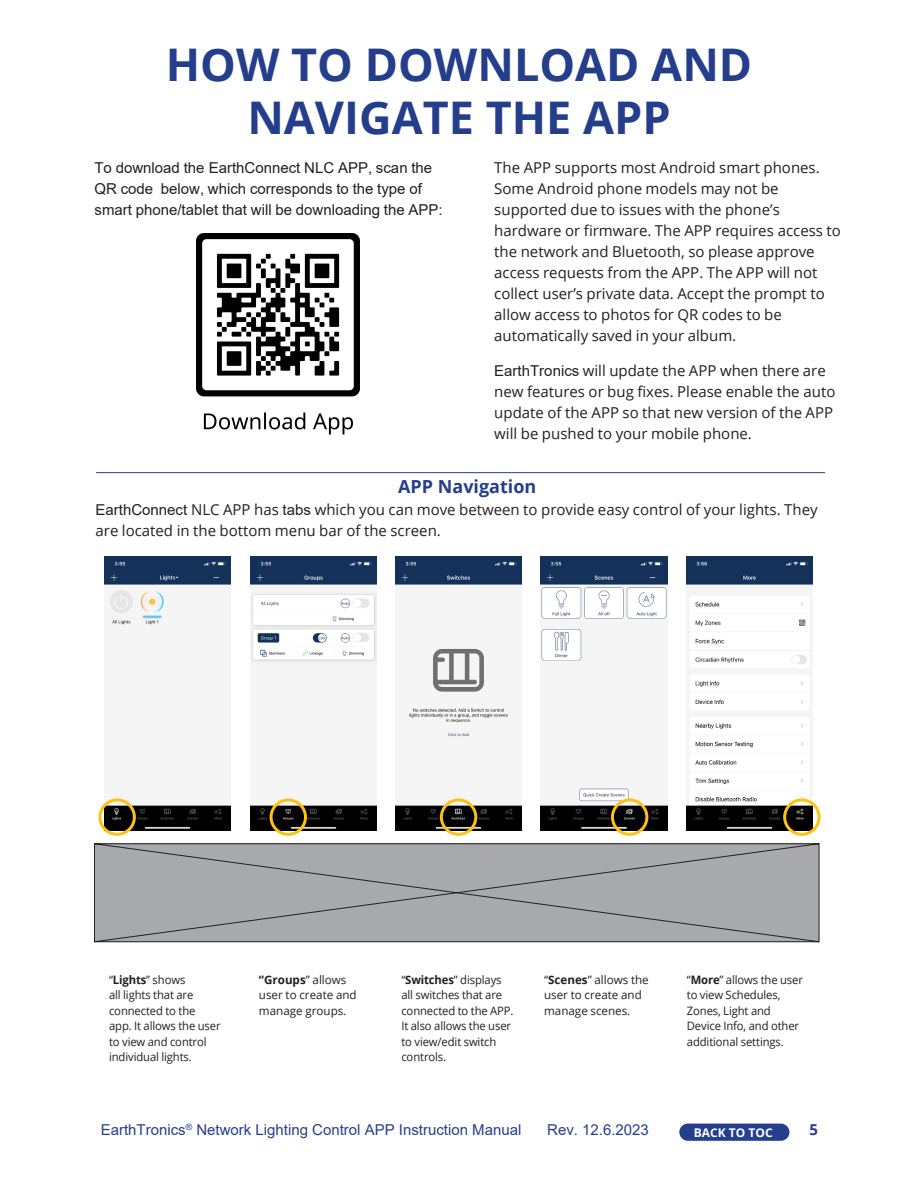
<style>
.page{position:relative;width:918px;height:1188px;background:#fff}
.page>*{position:absolute;margin:0;border:0;box-sizing:border-box;transform-origin:0 0}
.Heading_H1{font:700 45px/52.5px "Open Sans";color:#243e8c;text-align:center}
.Body_11_16{font:700 18px "Open Sans";color:#243e8c}
.Body_11_16-2{font:15px/21px "Open Sans";color:#231f20}
.Body_11_16-3{font:15px/21px "Arial";color:#231f20}
.t1{font:15px "Arial";color:#253f8e}
.t2{font:700 15px "Open Sans";color:#253f8e}
.t3{font:700 12px "Open Sans";color:#fff}
.Body_11_16-4{font:11.55px/15.5px "Open Sans";letter-spacing:-.01em;color:#231f20}
.s1{font-family:"Arial"}
.s2{font-weight:700}
</style>
<div class="page">
<div style="left:679px;top:1124px;width:110px;height:17px;background:#253f8e;border-radius:9px"></div>
<hr style="left:96px;top:472px;width:729px;height:1px;background:#243e8c">
<img style="left:105px;top:557px;width:126px;height:273px">
<img style="left:250px;top:557px;width:126px;height:273px">
<img style="left:396px;top:557px;width:126px;height:273px">
<img style="left:541px;top:557px;width:126px;height:273px">
<img style="left:686px;top:557px;width:127px;height:273px">
<div style="left:98px;top:798px;width:38px;height:38px;border:3px solid #fec210;border-radius:50%"></div>
<div style="left:270px;top:798px;width:37px;height:38px;border:3px solid #fec210;border-radius:50%"></div>
<div style="left:440px;top:798px;width:37px;height:38px;border:3px solid #fec210;border-radius:50%"></div>
<div style="left:611px;top:798px;width:37px;height:38px;border:3px solid #fec210;border-radius:50%"></div>
<div style="left:783px;top:798px;width:38px;height:38px;border:3px solid #fec210;border-radius:50%"></div>
<svg style="left:94px;top:843px;width:726px;height:100px;background:#a2a2a6"></svg>
<img style="left:197px;top:233px;width:162px;height:202px">
<p class="Heading_H1" style="left:166px;top:38px;width:588px">HOW TO DOWNLOAD AND<br>NAVIGATE THE APP</p>
<p class="Body_11_16-3" style="left:94px;top:157px;width:350px">To download the EarthConnect NLC APP, scan the<br>QR code below, which corresponds to the type of smart phone/tablet that will be downloading the APP:</p>
<p class="Body_11_16-2" style="left:494px;top:157px;width:348px">The APP supports most Android smart phones.<br>Some Android phone models may not be supported due to issues with the phone’s hardware or firmware. The APP requires access to the network and Bluetooth, so please approve access requests from the APP. The APP will not collect user’s private data. Accept the prompt to allow access to photos for QR codes to be automatically saved in your album.</p>
<p class="Body_11_16-2" style="left:494px;top:360px;width:343px"><span class="s1">EarthTronics</span> will update the APP when there are new features or bug fixes. Please enable the auto update of the APP so that new version of the APP will be pushed to your mobile phone.</p>
<p class="Body_11_16" style="left:398px;top:474px;width:140px">APP Navigation</p>
<p class="Body_11_16-2" style="left:96px;top:499px;width:724px"><span class="s1">EarthConnect</span> NLC APP has <span class="s1">tabs</span> which you can move between to provide easy control of your lights. They are located in the bottom menu bar of the screen.</p>
<p class="Body_11_16-4" style="left:109px;top:972px;width:113px">“<span class="s2">Lights</span>” shows<br>all lights that are connected to the app. It allows the user to view and control individual lights.</p>
<p class="Body_11_16-4" style="left:259px;top:972px;width:99px"><span class="s2">“Groups</span>” allows user to create and manage groups.</p>
<p class="Body_11_16-4" style="left:401px;top:972px;width:114px">“<span class="s2">Switches</span>” displays all switches that are connected to the APP.<br>It also allows the user to view/edit switch controls.</p>
<p class="Body_11_16-4" style="left:544px;top:972px;width:106px">“<span class="s2">Scenes</span>” allows the user to create and manage scenes.</p>
<p class="Body_11_16-4" style="left:687px;top:972px;width:118px">“<span class="s2">More</span>” allows the user to view Schedules,<br>Zones, Light and<br>Device Info, and other additional settings.</p>
<p class="t1" style="left:101px;top:1120px;width:422px">EarthTronics<sup>®</sup> Network Lighting Control APP Instruction Manual</p>
<p class="t1" style="left:547px;top:1120px;width:103px">Rev. 12.6.2023</p>
<p class="t3" style="left:694px;top:1124px;width:80px">BACK TO TOC</p>
<p class="t2" style="left:810px;top:1119px;width:10px">5</p>
</div>
